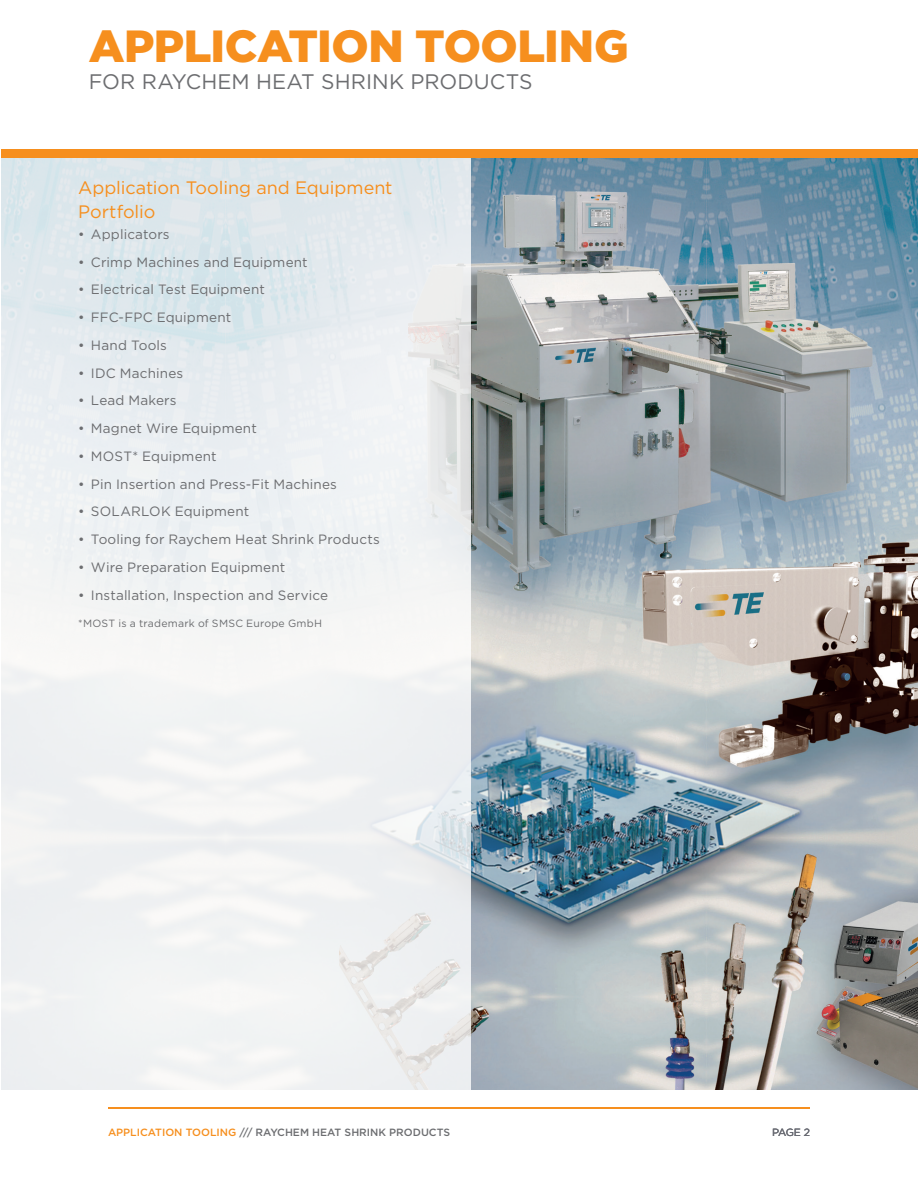
<style>
.page{position:relative;width:918px;height:1188px;background:#fff}
.page>*{position:absolute;margin:0;border:0;box-sizing:border-box;transform-origin:0 0}
.t1{font:900 45px "Gotham";letter-spacing:-.01em;color:#f68f1e}
.t2{font:21px "Gotham";letter-spacing:.005em;color:#6c6d70}
.t3{font:18px/24px "Gotham";letter-spacing:-.005em;color:#f68f1e}
.t4{font:13.5px "Gotham";letter-spacing:.01em;color:#6c6d70}
.t5{font:500 10.5px "Gotham";color:#6c6d70}
.t6{font:10.5px "Gotham";letter-spacing:.025em;color:#6c6d70}
.t7{font:10.5px "Gotham";color:#696b73}
.s1{color:#f68f1e}
</style>
<div class="page">
<img style="left:472px;top:158px;width:446px;height:931px">
<svg style="left:2px;top:158px;width:470px;height:931px;fill:#eef0f2"></svg>
<div style="left:2px;top:150px;width:916px;height:8px;background:#f68f1e"></div>
<hr style="left:108px;top:1107px;width:702px;height:2px;background:#f68f1e">
<h1 class="t1" style="left:89px;top:15px;width:541px">APPLICATION TOOLING</h1>
<h2 class="t2" style="left:89px;top:68px;width:445px">FOR RAYCHEM HEAT SHRINK PRODUCTS</h2>
<h3 class="t3" style="left:78px;top:175px;width:316px">Application Tooling and Equipment<br>Portfolio</h3>
<p class="t4" style="left:78px;top:225px;width:93px">• Applicators</p>
<p class="t4" style="left:78px;top:253px;width:231px">• Crimp Machines and Equipment</p>
<p class="t4" style="left:78px;top:281px;width:188px">• Electrical Test Equipment</p>
<p class="t4" style="left:78px;top:309px;width:154px">• FFC-FPC Equipment</p>
<p class="t4" style="left:78px;top:336px;width:90px">• Hand Tools</p>
<p class="t4" style="left:78px;top:364px;width:107px">• IDC Machines</p>
<p class="t4" style="left:78px;top:392px;width:100px">• Lead Makers</p>
<p class="t4" style="left:78px;top:420px;width:180px">• Magnet Wire Equipment</p>
<p class="t4" style="left:78px;top:447px;width:140px">• MOST* Equipment</p>
<p class="t4" style="left:78px;top:475px;width:260px">• Pin Insertion and Press-Fit Machines</p>
<p class="t4" style="left:78px;top:503px;width:173px">• SOLARLOK Equipment</p>
<p class="t4" style="left:78px;top:531px;width:303px">• Tooling for Raychem Heat Shrink Products</p>
<p class="t4" style="left:78px;top:558px;width:209px">• Wire Preparation Equipment</p>
<p class="t4" style="left:78px;top:586px;width:251px">• Installation, Inspection and Service</p>
<p class="t6" style="left:78px;top:617px;width:245px">*MOST is a trademark of SMSC Europe GmbH</p>
<p class="t5" style="left:108px;top:1125px;width:344px"><span class="s1">APPLICATION TOOLING</span> /// RAYCHEM HEAT SHRINK PRODUCTS</p>
<p class="t7" style="left:772px;top:1126px;width:39px">PAGE 2</p>
</div>
